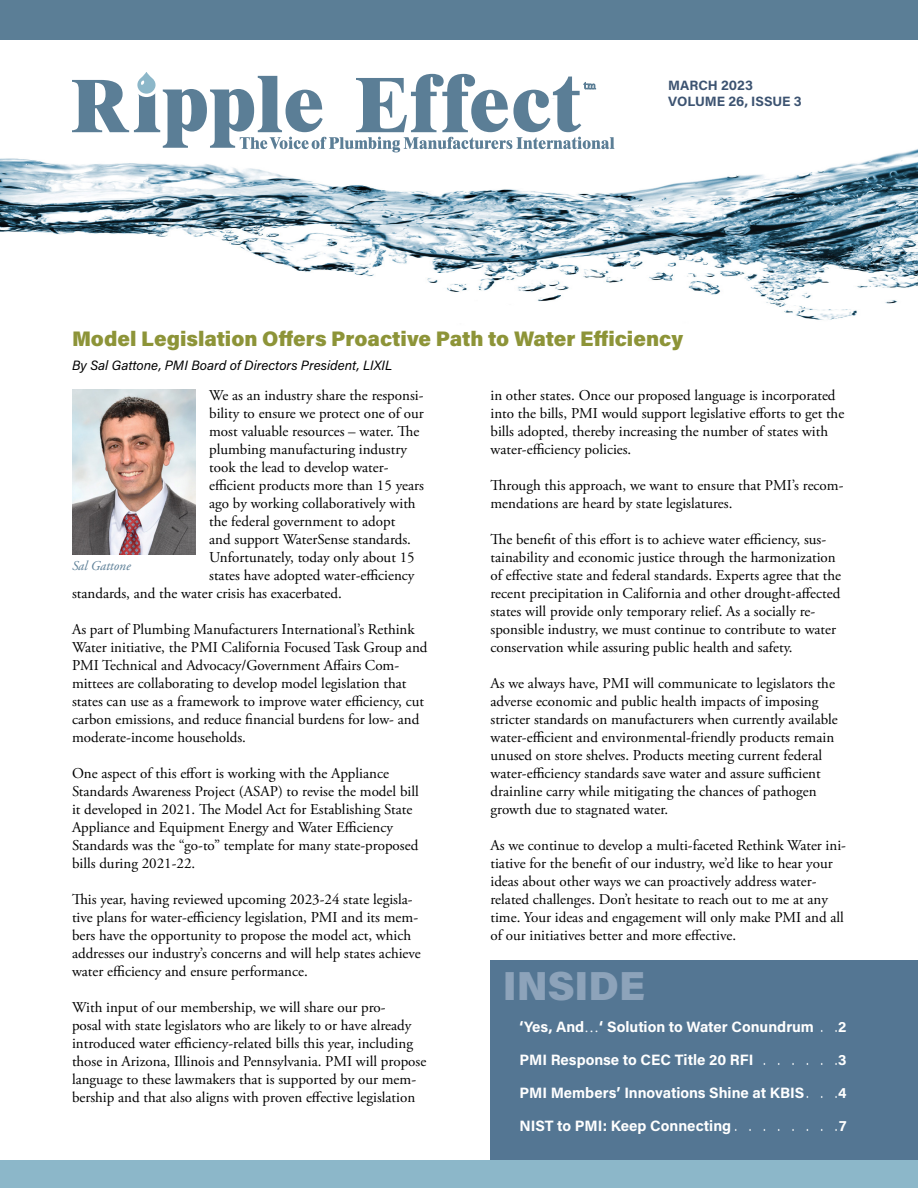
<style>
.page{position:relative;width:918px;height:1188px;background:#fff}
.page>*{position:absolute;margin:0;border:0;box-sizing:border-box;transform-origin:0 0}
.t1{font:900 40.5px "Acumin Pro";color:#8da3ba}
.home_headline{font:900 21px "Acumin Pro";color:#8d9438}
.body{font:15px/18px "Adobe Garamond Pro";color:#000}
.t2{font:700 15px "Acumin Pro";color:#fff}
.byline{font:italic 13.5px "Acumin Pro";color:#000}
.issue_text{font:700 13.5px "Acumin Pro";color:#3c5371}
.t3{font:italic 13.5px "Adobe Garamond Pro";color:#5b7e96}
.s1{font-family:"Adobe Garamond Pro";font-weight:400}
.s2{font-weight:300}
</style>
<div class="page">
<div style="left:0;top:0;width:918px;height:40px;background:#5b7e96"></div>
<div style="left:490px;top:960px;width:428px;height:208px;background:#547693"></div>
<div style="left:0;top:1161px;width:918px;height:27px;background:#8cb7c9"></div>
<img style="left:0;top:149px;width:918px;height:171px">
<div style="left:134px;top:66px;width:25px;height:31px;border:3px solid #fff;border-radius:10px"></div>
<svg style="left:72px;top:74px;width:543px;height:78px"></svg>
<img style="left:72px;top:389px;width:124px;height:166px">
<p class="issue_text" style="left:668px;top:76px;width:86px">MARCH 2023</p>
<p class="issue_text" style="left:668px;top:92px;width:135px">VOLUME 26, ISSUE 3</p>
<p class="home_headline" style="left:72px;top:324px;width:613px">Model Legislation Offers Proactive Path to Water Efficiency</p>
<p class="body" style="left:490px;top:387px;width:355px">in other states. Once our proposed language is incorporated into the bills, PMI would support legislative efforts to get the bills adopted, thereby increasing the number of states with water-efficiency policies.</p>
<p class="body" style="left:490px;top:477px;width:355px">Through this approach, we want to ensure that PMI’s recom&shy;mendations are heard by state legislatures.</p>
<p class="body" style="left:490px;top:531px;width:352px">The benefit of this effort is to achieve water efficiency, sus&shy;tainability and economic justice through the harmonization of effective state and federal standards. Experts agree that the recent precipitation in California and other drought-affected states will provide only temporary relief. As a socially re&shy;sponsible industry, we must continue to contribute to water conservation while assuring public health and safety.</p>
<p class="body" style="left:490px;top:675px;width:349px">As we always have, PMI will communicate to legislators the adverse economic and public health impacts of imposing stricter standards on manufacturers when currently available water-efficient and environmental-friendly products remain unused on store shelves. Products meeting current federal water-efficiency standards save water and assure sufficient drainline carry while mitigating the chances of pathogen growth due to stagnated water.</p>
<p class="body" style="left:490px;top:837px;width:357px">As we continue to develop a multi-faceted Rethink Water ini&shy;tiative for the benefit of our industry, we’d like to hear your ideas about other ways we can proactively address water&shy;related challenges. Don’t hesitate to reach out to me at any time. Your ideas and engagement will only make PMI and all of our initiatives better and more effective.</p>
<p class="byline" style="left:72px;top:356px;width:322px">By Sal Gattone, PMI Board of Directors President, LIXIL</p>
<p class="body" style="left:209px;top:387px;width:216px">We as an industry share the responsi-</p>
<p class="body" style="left:209px;top:405px;width:216px">bility to ensure we protect one of our</p>
<p class="body" style="left:209px;top:423px;width:212px">most valuable resources – water. The</p>
<p class="body" style="left:209px;top:441px;width:200px">plumbing manufacturing industry</p>
<p class="body" style="left:209px;top:459px;width:181px">took the lead to develop water-</p>
<p class="body" style="left:209px;top:477px;width:216px">efficient products more than 15 years</p>
<p class="body" style="left:209px;top:495px;width:208px">ago by working collaboratively with</p>
<p class="body" style="left:209px;top:513px;width:188px">the federal government to adopt</p>
<p class="body" style="left:209px;top:531px;width:203px">and support WaterSense standards.</p>
<p class="body" style="left:209px;top:549px;width:207px">Unfortunately, today only about 15</p>
<p class="body" style="left:209px;top:567px;width:207px">states have adopted water-efficiency</p>
<p class="body" style="left:72px;top:585px;width:271px">standards, and the water crisis has exacerbated.</p>
<p class="body" style="left:72px;top:621px;width:357px">As part of Plumbing Manufacturers International’s Rethink Water initiative, the PMI California Focused Task Group and PMI Technical and Advocacy/Government Affairs Com&shy;mittees are collaborating to develop model legislation that states can use as a framework to improve water efficiency, cut carbon emissions, and reduce financial burdens for low- and moderate-income households.</p>
<p class="body" style="left:72px;top:765px;width:348px">One aspect of this effort is working with the Appliance Standards Awareness Project (ASAP) to revise the model bill it developed in 2021. The Model Act for Establishing State Appliance and Equipment Energy and Water Efficiency Standards was the “go-to” template for many state-proposed bills during 2021-22.</p>
<p class="body" style="left:72px;top:891px;width:350px">This year, having reviewed upcoming 2023-24 state legisla&shy;tive plans for water-efficiency legislation, PMI and its mem&shy;bers have the opportunity to propose the model act, which addresses our industry’s concerns and will help states achieve water efficiency and ensure performance.</p>
<p class="body" style="left:72px;top:999px;width:356px">With input of our membership, we will share our pro-<br>posal with state legislators who are likely to or have already introduced water efficiency-related bills this year, including those in Arizona, Illinois and Pennsylvania. PMI will propose language to these lawmakers that is supported by our mem&shy;bership and that also aligns with proven effective legislation</p>
<p class="t3" style="left:72px;top:558px;width:60px">Sal Gattone</p>
<p class="t1" style="left:503px;top:957px;width:143px">INSIDE</p>
<p class="t2" style="left:519px;top:1016px;width:296px">‘Yes, And<span class="s1">…</span>‘ Solution to Water Conundrum</p>
<p class="t2" style="left:838px;top:1016px;width:10px">2</p>
<p class="t2" style="left:519px;top:1049px;width:236px">PMI Response to CEC Title 20 RFI</p>
<p class="t2" style="left:838px;top:1049px;width:10px">3</p>
<p class="t2" style="left:519px;top:1082px;width:286px">PMI Members’ Innovations Shine at KBIS</p>
<p class="t2" style="left:838px;top:1082px;width:10px">4</p>
<p class="t2" style="left:519px;top:1115px;width:329px">NIST to PMI: Keep Connecting <span class="s2">. . . . . . . .</span> 7</p>
</div>
